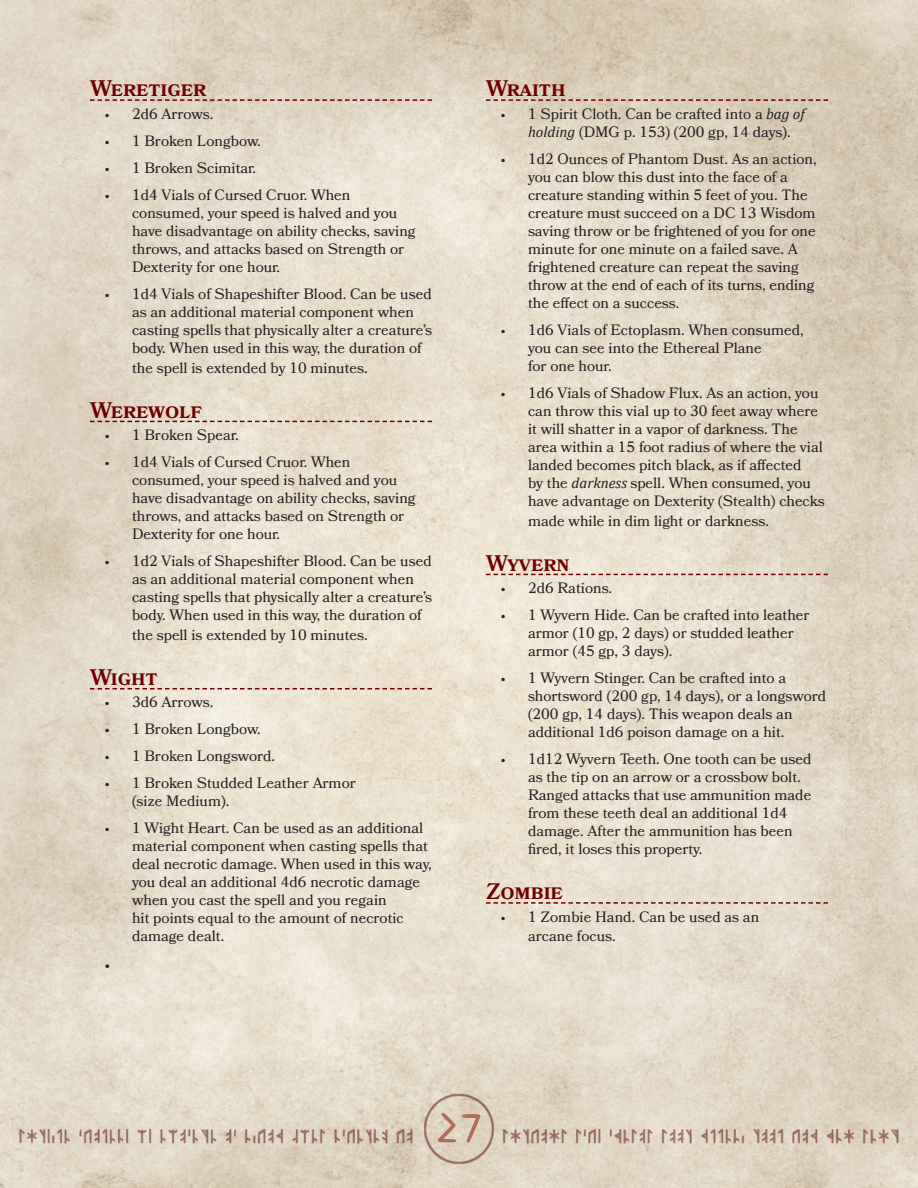
<style>
.page{position:relative;width:918px;height:1188px;background:#fff}
.page>*{position:absolute;margin:0;border:0;box-sizing:border-box;transform-origin:0 0}
.t1{font:54px "Younger Futhark Short Twig Mad";color:#b16c58}
.Header{font:600 22.5px "Bookmania";color:#6f0000}
.t2{font:16.5px "Bookmania";color:#231f20}
.t3{font:15px/18px "Bookmania";color:#231f20}
.s1{font-family:"Cambria";font-style:italic}
</style>
<div class="page">
<img style="left:0;top:0;width:918px;height:1188px">
<img style="left:0;top:976px;width:918px;height:192px">
<svg style="left:90px;top:99px;width:342px;height:2px"></svg>
<svg style="left:90px;top:421px;width:342px;height:1px"></svg>
<svg style="left:90px;top:688px;width:342px;height:1px"></svg>
<svg style="left:486px;top:99px;width:342px;height:2px"></svg>
<svg style="left:486px;top:574px;width:342px;height:1px"></svg>
<svg style="left:486px;top:902px;width:342px;height:2px"></svg>
<p class="Header" style="left:90px;top:75px;width:118px">Weretiger</p>
<p class="t3" style="left:105px;top:105px;width:110px">• 2d6 Arrows.</p>
<p class="t3" style="left:105px;top:132px;width:157px">• 1 Broken Longbow.</p>
<p class="t3" style="left:105px;top:159px;width:153px">• 1 Broken Scimitar.</p>
<p class="t3" style="left:132px;top:186px;width:285px;text-indent:-27px">• 1d4 Vials of Cursed Cruor. When consumed, your speed is halved and you have disadvantage on ability checks, saving throws, and attacks based on Strength or Dexterity for one hour.</p>
<p class="t3" style="left:132px;top:285px;width:302px;text-indent:-27px">• 1d4 Vials of Shapeshifter Blood. Can be used as an additional material component when casting spells that physically alter a creature’s body. When used in this way, the duration of</p>
<p class="t3" style="left:132px;top:359px;width:237px">the spell is extended by 10 minutes.</p>
<p class="Header" style="left:90px;top:397px;width:113px">Werewolf</p>
<p class="t3" style="left:105px;top:426px;width:135px">• 1 Broken Spear.</p>
<p class="t3" style="left:132px;top:453px;width:285px;text-indent:-27px">• 1d4 Vials of Cursed Cruor. When consumed, your speed is halved and you have disadvantage on ability checks, saving throws, and attacks based on Strength or Dexterity for one hour.</p>
<p class="t3" style="left:132px;top:552px;width:302px;text-indent:-27px">• 1d2 Vials of Shapeshifter Blood. Can be used as an additional material component when casting spells that physically alter a creature’s body. When used in this way, the duration of</p>
<p class="t3" style="left:132px;top:626px;width:237px">the spell is extended by 10 minutes.</p>
<p class="Header" style="left:90px;top:664px;width:69px">Wight</p>
<p class="t3" style="left:105px;top:693px;width:110px">• 3d6 Arrows.</p>
<p class="t3" style="left:105px;top:720px;width:157px">• 1 Broken Longbow.</p>
<p class="t3" style="left:105px;top:747px;width:172px">• 1 Broken Longsword.</p>
<p class="t3" style="left:132px;top:774px;width:225px;text-indent:-27px">• 1 Broken Studded Leather Armor (size Medium).</p>
<p class="t3" style="left:132px;top:819px;width:301px;text-indent:-27px">• 1 Wight Heart. Can be used as an additional material component when casting spells that deal necrotic damage. When used in this way, you deal an additional 4d6 necrotic damage when you cast the spell and you regain<br>hit points equal to the amount of necrotic damage dealt.</p>
<p class="t2" style="left:105px;top:955px;width:6px">•</p>
<p class="Header" style="left:486px;top:75px;width:81px">Wraith</p>
<p class="t3" style="left:528px;top:105px;width:278px;text-indent:-27px">• 1 Spirit Cloth. Can be crafted into a <span class="s1">bag of holding</span> (DMG p. 153) (200 gp, 14 days).</p>
<p class="t3" style="left:528px;top:150px;width:290px;text-indent:-27px">• 1d2 Ounces of Phantom Dust. As an action, you can blow this dust into the face of a creature standing within 5 feet of you. The creature must succeed on a DC 13 Wisdom saving throw or be frightened of you for one minute for one minute on a failed save. A frightened creature can repeat the saving throw at the end of each of its turns, ending the effect on a success.</p>
<p class="t3" style="left:528px;top:321px;width:277px;text-indent:-27px">• 1d6 Vials of Ectoplasm. When consumed, you can see into the Ethereal Plane<br>for one hour.</p>
<p class="t3" style="left:528px;top:384px;width:298px;text-indent:-27px">• 1d6 Vials of Shadow Flux. As an action, you can throw this vial up to 30 feet away where it will shatter in a vapor of darkness. The area within a 15 foot radius of where the vial landed becomes pitch black, as if affected<br>by the <span class="s1">darkness</span> spell. When consumed, you have advantage on Dexterity (Stealth) checks</p>
<p class="t3" style="left:528px;top:512px;width:242px">made while in dim light or darkness.</p>
<p class="Header" style="left:486px;top:550px;width:85px">Wyvern</p>
<p class="t3" style="left:501px;top:579px;width:113px">• 2d6 Rations.</p>
<p class="t3" style="left:528px;top:606px;width:283px;text-indent:-27px">• 1 Wyvern Hide. Can be crafted into leather armor (10 gp, 2 days) or studded leather armor (45 gp, 3 days).</p>
<p class="t3" style="left:528px;top:669px;width:300px;text-indent:-27px">• 1 Wyvern Stinger. Can be crafted into a shortsword (200 gp, 14 days), or a longsword (200 gp, 14 days). This weapon deals an additional 1d6 poison damage on a hit.</p>
<p class="t3" style="left:528px;top:750px;width:285px;text-indent:-27px">• 1d12 Wyvern Teeth. One tooth can be used as the tip on an arrow or a crossbow bolt.<br>Ranged attacks that use ammunition made from these teeth deal an additional 1d4 damage. After the ammunition has been fired, it loses this property.</p>
<p class="Header" style="left:486px;top:878px;width:78px">Zombie</p>
<p class="t3" style="left:528px;top:907px;width:233px;line-height:19.8px;text-indent:-27px">• 1 Zombie Hand. Can be used as an arcane focus.</p>
<h1 class="t1" style="left:435px;top:1098px;width:50px">27</h1>
</div>
